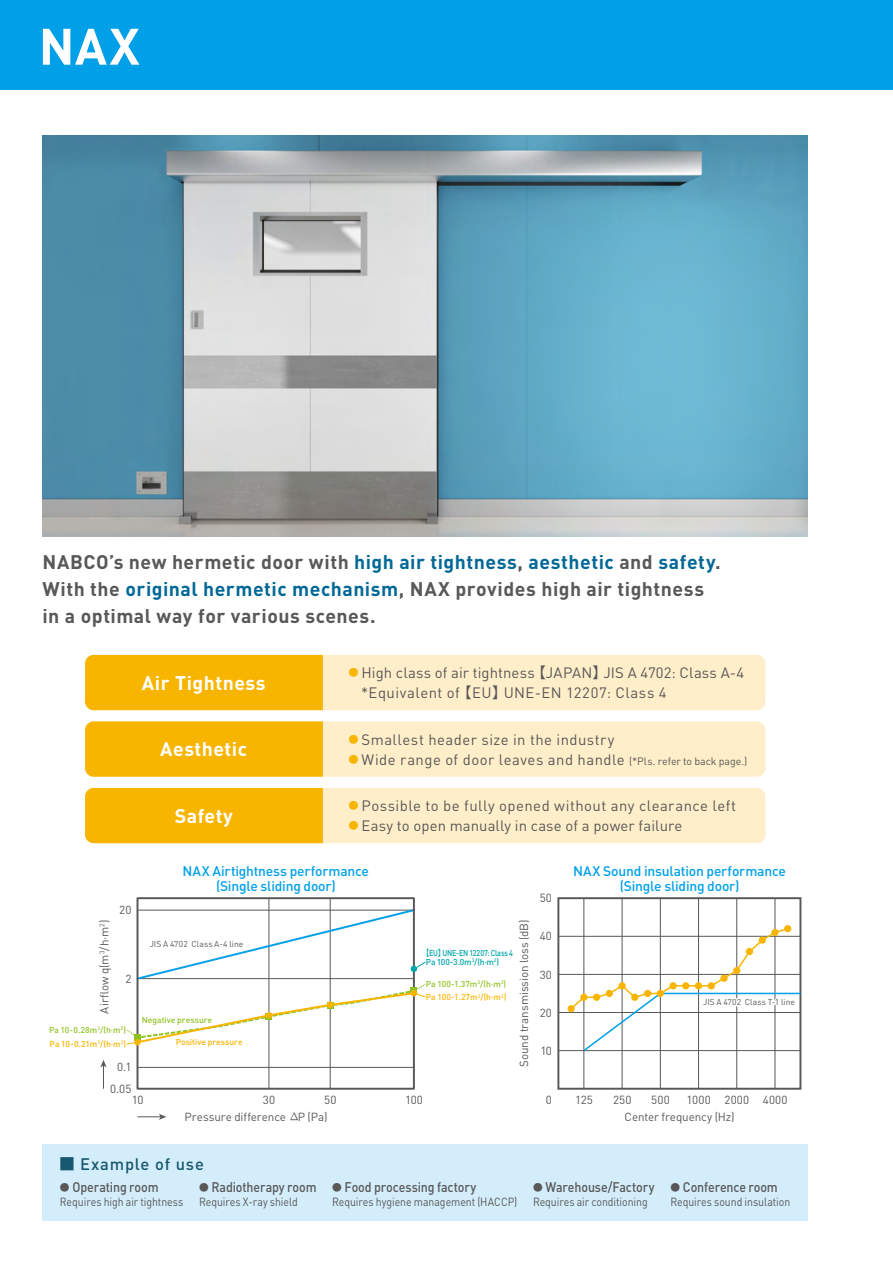
<style>
.page{position:relative;width:893px;height:1263px;background:#fff}
.page>*{position:absolute;margin:0;border:0;box-sizing:border-box;transform-origin:0 0}
.t1{font:700 50.4px "DIN Pro";color:#fff}
.t2{font:700 19.5px/26.5px "DIN Pro";letter-spacing:.025em;color:#595757}
.t3{font:700 19.5px "DIN Pro";letter-spacing:.025em;color:#fff}
.t4{font:500 16.5px "DIN Pro";letter-spacing:.05em;color:#18586e}
.t5{font:14.85px/20.2px "DIN Pro";letter-spacing:.03em;color:#595757}
.t6{font:14.85px "DIN Pro";letter-spacing:.005em;color:#595757}
.t7{font:500 13.8px/14.9px "DIN Pro";letter-spacing:-.015em;color:#00a0e9;text-align:center}
.t8{font:500 13.8px "DIN Pro";letter-spacing:-.01em;color:#595757;scale:.9 1}
.t9{font:11.7px/21.3px "DIN Pro";letter-spacing:-.005em;color:#595757;text-align:center}
.t10{font:11.7px "DIN Pro";letter-spacing:-.005em;color:#595757;scale:.9 1}
.t11{font:11.7px "DIN Pro";letter-spacing:.015em;color:#595757}
.t12{font:11.7px "Koz Go Pro";color:#595757}
.t13{font:500 8.55px/14px "DIN Pro";letter-spacing:.005em;color:#8fc31f}
.t14{font:8.55px "DIN Pro";letter-spacing:.01em;color:#595757}
.t15{font:500 8.55px/8.6px "DIN Pro";letter-spacing:-.015em;color:#00a5a8;scale:.85 1}
.t16{font:500 8.55px "DIN Pro";letter-spacing:.005em;color:#f8b500}
.s1{color:#006896}
.s2{font-family:"Koz Go Pro";color:#f8b500}
.s3{font-family:"Koz Go Pro"}
.s4{font-size:10.65px}
.s5{color:#f8b500}
.s6{font-family:"Koz Go Pro";font-weight:400}
.s7{font-family:"Koz Go Pro";font-size:9.6px}
</style>
<div class="page">
<div style="left:0;top:0;width:893px;height:89px;background:#00a0e9"></div>
<div style="left:85px;top:655px;width:680px;height:55px;background:#feeec9;border-radius:9px"></div>
<div style="left:85px;top:655px;width:238px;height:55px;background:#f8b500"></div>
<div style="left:85px;top:721px;width:680px;height:56px;background:#feeec9;border-radius:9px"></div>
<div style="left:85px;top:721px;width:238px;height:56px;background:#f8b500"></div>
<div style="left:85px;top:788px;width:680px;height:55px;background:#feeec9;border-radius:9px"></div>
<div style="left:85px;top:788px;width:238px;height:55px;background:#f8b500"></div>
<div style="left:43px;top:1144px;width:765px;height:76px;background:#d3edfb"></div>
<img style="left:42px;top:136px;width:766px;height:400px">
<div style="left:557px;top:897px;width:244px;height:193px;border:2px solid #595757"></div>
<hr style="left:558px;top:936px;width:242px;height:1px;background:#595757">
<hr style="left:558px;top:974px;width:242px;height:1px;background:#595757">
<hr style="left:558px;top:1012px;width:242px;height:1px;background:#595757">
<hr style="left:558px;top:1050px;width:242px;height:1px;background:#595757">
<hr style="left:775px;top:898px;width:1px;height:191px;background:#595757">
<hr style="left:736px;top:898px;width:1px;height:191px;background:#595757">
<hr style="left:698px;top:898px;width:1px;height:191px;background:#595757">
<hr style="left:660px;top:898px;width:1px;height:191px;background:#595757">
<hr style="left:622px;top:898px;width:1px;height:191px;background:#595757">
<hr style="left:584px;top:898px;width:1px;height:191px;background:#595757">
<hr style="left:660px;top:993px;width:140px;height:1px;background:#00a0e9">
<svg style="left:569px;top:927px;width:230px;height:126px"></svg>
<hr style="left:137px;top:1067px;width:277px;height:1px;background:#595757">
<hr style="left:269px;top:898px;width:1px;height:191px;background:#595757">
<hr style="left:330px;top:898px;width:1px;height:191px;background:#595757">
<div style="left:137px;top:897px;width:278px;height:193px;border:2px solid #595757"></div>
<svg style="left:137px;top:1114px;width:29px;height:6px"></svg>
<svg style="left:100px;top:1060px;width:7px;height:29px"></svg>
<svg style="left:126px;top:908px;width:300px;height:145px"></svg>
<h1 class="t1" style="left:39px;top:12px;width:103px">NAX</h1>
<h2 class="t2" style="left:42px;top:548px;width:680px">NABCO’s new hermetic door with <span class="s1">high air tightness</span>, <span class="s1">aesthetic</span> and <span class="s1">safety</span>.<br>With the <span class="s1">original hermetic mechanism</span>, NAX provides high air tightness in a optimal way for various scenes.</h2>
<h2 class="t3" style="left:142px;top:669px;width:125px">Air Tightness</h2>
<h2 class="t3" style="left:160px;top:736px;width:88px">Aesthetic</h2>
<h2 class="t3" style="left:175px;top:802px;width:59px">Safety</h2>
<p class="t5" style="left:361px;top:662px;width:385px;text-indent:-15px"><span class="s2">●</span>High class of air tightness <span class="s3">【</span>JAPAN<span class="s3">】</span>JIS A 4702: Class A-4 *Equivalent of <span class="s3">【</span>EU<span class="s3">】</span>UNE-EN 12207: Class 4</p>
<p class="t5" style="left:346px;top:728px;width:270px"><span class="s2">●</span>Smallest header size in the industry</p>
<p class="t5" style="left:346px;top:749px;width:403px"><span class="s2">●</span>Wide range of door leaves and handle <span class="s4">(*Pls. refer to back page.)</span></p>
<p class="t5" style="left:346px;top:795px;width:392px"><span class="s2">●</span>Possible to be fully opened without any clearance left</p>
<p class="t6" style="left:346px;top:816px;width:338px"><span class="s2">●</span>Easy to open manually in case of a power failure</p>
<p class="t9" style="left:119px;top:899px;width:14px">20</p>
<p class="t9" style="left:93px;top:1013px;width:95px;rotate:-90deg">Airflow q(m<sup>3</sup>/h·m<sup>2</sup>)</p>
<p class="t13" style="left:49px;top:1022px;width:79px">Pa 10-0.28m<sup>3</sup>/(h·m<sup>2</sup>)<br><span class="s5">Pa 10-0.21m</span><sup>3</sup><span class="s5">/(h·m</span><sup>2</sup><span class="s5">)</span></p>
<p class="t9" style="left:125px;top:967px;width:8px">2</p>
<p class="t9" style="left:110px;top:1056px;width:23px">0.1<br>0.05</p>
<p class="t7" style="left:183px;top:863px;width:188px">NAX Airtightness performance (Single sliding door)</p>
<p class="t14" style="left:150px;top:938px;width:95px">JIS A 4702 Class A-4 line</p>
<p class="t13" style="left:142px;top:1012px;width:72px">Negative pressure</p>
<p class="t16" style="left:176px;top:1036px;width:68px">Positive pressure</p>
<p class="t9" style="left:513px;top:1067px;width:149px;rotate:-90deg">Sound transmission loss (dB)</p>
<p class="t15" style="left:426px;top:949px;width:104px;text-indent:-4px"><span class="s6">【</span>EU<span class="s6">】</span>UNE-EN 12207: Class 4<br>Pa 100-3.0m<sup>3</sup>/(h·m<sup>2</sup>)</p>
<p class="t13" style="left:426px;top:976px;width:82px">Pa 100-1.37m<sup>3</sup>/(h·m<sup>2</sup>)<br><span class="s5">Pa 100-1.27m</span><sup>3</sup><span class="s5">/(h·m</span><sup>2</sup><span class="s5">)</span></p>
<p class="t9" style="left:132px;top:1088px;width:13px">10</p>
<p class="t9" style="left:263px;top:1088px;width:14px">30</p>
<p class="t9" style="left:324px;top:1088px;width:14px">50</p>
<p class="t9" style="left:405px;top:1088px;width:19px">100</p>
<p class="t9" style="left:185px;top:1106px;width:103px">Pressure difference</p>
<p class="t12" style="left:300px;top:1124px;width:13px;rotate:-180deg">∇</p>
<p class="t9" style="left:298px;top:1106px;width:31px">P (Pa)</p>
<p class="t9" style="left:540px;top:887px;width:14px">50</p>
<p class="t9" style="left:540px;top:925px;width:14px">40</p>
<p class="t9" style="left:540px;top:963px;width:14px">30</p>
<p class="t9" style="left:540px;top:1001px;width:14px">20</p>
<p class="t9" style="left:540px;top:1039px;width:13px">10</p>
<p class="t9" style="left:546px;top:1088px;width:8px">0</p>
<p class="t7" style="left:573px;top:863px;width:214px">NAX Sound insulation performance (Single sliding door)</p>
<p class="t14" style="left:703px;top:996px;width:93px">JIS A 4702 Class T-1 line</p>
<p class="t9" style="left:575px;top:1088px;width:19px">125</p>
<p class="t9" style="left:613px;top:1088px;width:20px">250</p>
<p class="t9" style="left:651px;top:1088px;width:20px">500</p>
<p class="t11" style="left:687px;top:1091px;width:102px">1000 2000 4000</p>
<p class="t9" style="left:625px;top:1106px;width:111px">Center frequency (Hz)</p>
<p class="t4" style="left:59px;top:1153px;width:147px"><span class="s3">■</span> Example of use</p>
<p class="t8" style="left:60px;top:1177px;width:111px"><span class="s7">●</span> Operating room</p>
<p class="t10" style="left:60px;top:1193px;width:139px">Requires high air tightness</p>
<p class="t8" style="left:199px;top:1177px;width:132px"><span class="s7">●</span> Radiotherapy room</p>
<p class="t10" style="left:199px;top:1193px;width:111px">Requires X-ray shield</p>
<p class="t8" style="left:332px;top:1177px;width:162px"><span class="s7">●</span> Food processing factory</p>
<p class="t10" style="left:332px;top:1193px;width:207px">Requires hygiene management (HACCP)</p>
<p class="t8" style="left:533px;top:1177px;width:136px"><span class="s7">●</span> Warehouse/Factory</p>
<p class="t10" style="left:533px;top:1193px;width:129px">Requires air conditioning</p>
<p class="t8" style="left:670px;top:1177px;width:121px"><span class="s7">●</span> Conference room</p>
<p class="t10" style="left:670px;top:1193px;width:135px">Requires sound insulation</p>
</div>
